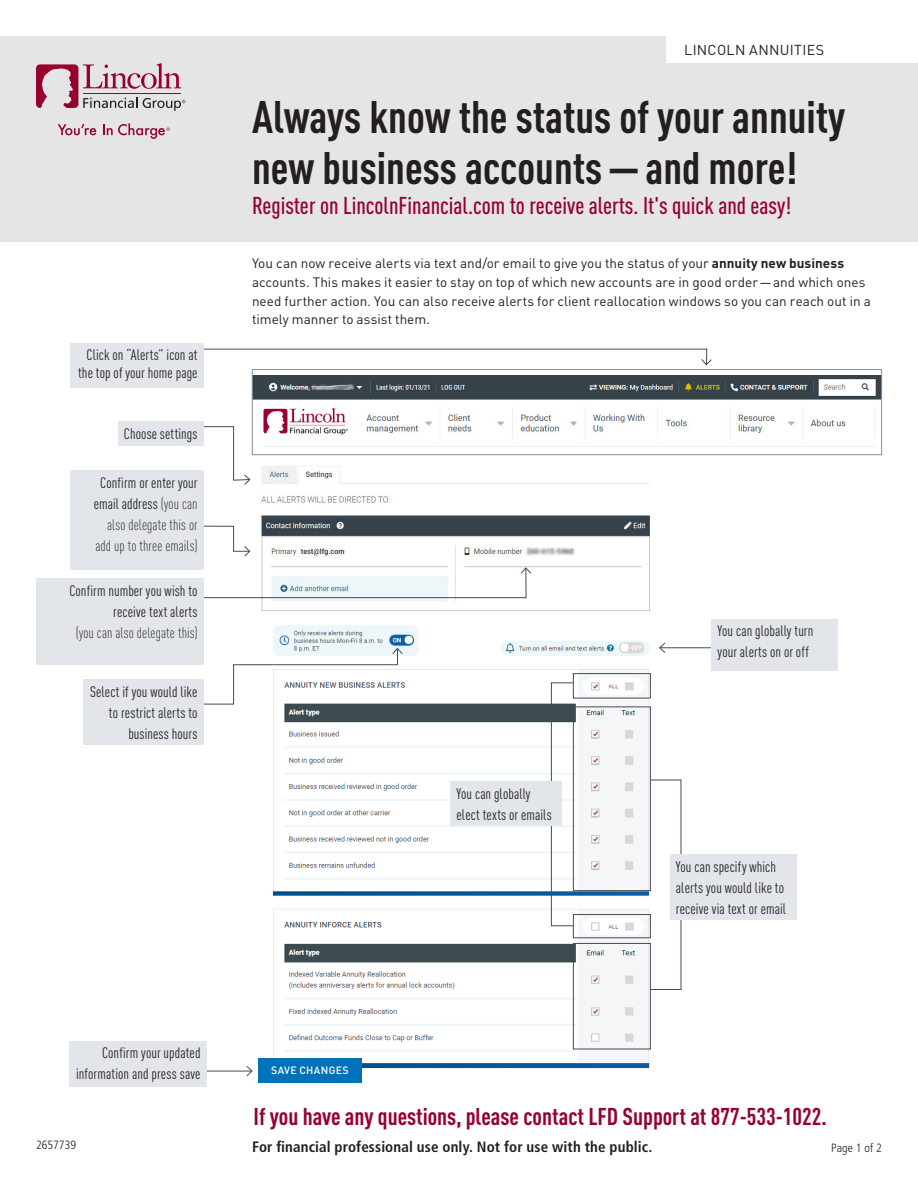
<style>
.page{position:relative;width:918px;height:1188px;background:#fff}
.page>*{position:absolute;margin:0;border:0;box-sizing:border-box;transform-origin:0 0}
.Title_DIN_PRO_Cond_B{font:700 condensed 45px/51px "DIN Pro";color:#231f20}
.Subtitle_DIN_PRO_Con{font:500 condensed 24px "DIN Pro";color:#98012d}
.CTA_head_DIN_PRO_Con{font:700 condensed 24px "DIN Pro";color:#98012d}
.t1{font:condensed 15px/21px "DIN Pro";letter-spacing:.01em;color:#231f20;text-align:right}
.t2{font:300 condensed 15px/21px "DIN Pro";letter-spacing:.005em;color:#231f20;text-align:right}
.Disclosure_Frutiger{font:700 condensed 15px "Frutiger LT Std";letter-spacing:.01em;color:#231f20}
.t3{font:14.25px "DIN Pro";letter-spacing:.025em;color:#231f20}
.Body_Main{font:13.5px/18.8px "DIN Pro";color:#231f20}
.Codes_Frutiger_Lt_Co{font:300 condensed 12px "Frutiger LT Std";letter-spacing:.005em;color:#231f20}
.Body_Main-2{font:500 10.5px "DIN Pro";letter-spacing:.035em;color:#fff}
.s1{font-weight:400}
.s2{font-weight:300}
.s3{font-weight:700}
</style>
<div class="page">
<div style="left:0;top:36px;width:918px;height:206px;background:#e5e5e7"></div>
<div style="left:666px;top:36px;width:252px;height:27px;background:#fff"></div>
<img style="left:272px;top:625px;width:399px;height:444px">
<img style="left:251px;top:466px;width:399px;height:145px">
<svg style="left:204px;top:647px;width:199px;height:58px"></svg>
<img style="left:254px;top:375px;width:626px;height:72px">
<div style="left:252px;top:369px;width:630px;height:86px;border:1px solid #84919e"></div>
<div style="left:83px;top:679px;width:121px;height:66px;background:#e2e5ea"></div>
<hr style="left:660px;top:647px;width:128px;height:1px;background:#464b54">
<svg style="left:659px;top:642px;width:7px;height:12px"></svg>
<svg style="left:204px;top:567px;width:328px;height:31px"></svg>
<svg style="left:204px;top:348px;width:508px;height:18px"></svg>
<svg style="left:204px;top:525px;width:47px;height:32px"></svg>
<svg style="left:204px;top:426px;width:47px;height:59px"></svg>
<div style="left:118px;top:421px;width:86px;height:25px;background:#e2e5ea"></div>
<div style="left:70px;top:343px;width:134px;height:45px;background:#e2e5ea"></div>
<div style="left:712px;top:619px;width:126px;height:51px;background:#e2e5ea"></div>
<div style="left:573px;top:673px;width:78px;height:25px;border:1px solid #464b54"></div>
<div style="left:573px;top:914px;width:78px;height:24px;border:1px solid #464b54"></div>
<div style="left:70px;top:470px;width:134px;height:100px;background:#e2e5ea"></div>
<div style="left:573px;top:706px;width:78px;height:185px;border:1px solid #464b54"></div>
<div style="left:551px;top:682px;width:22px;height:244px;border:1px solid #464b54"></div>
<div style="left:451px;top:781px;width:111px;height:45px;background:#e2e5ea"></div>
<div style="left:573px;top:943px;width:78px;height:106px;border:1px solid #464b54"></div>
<div style="left:650px;top:780px;width:31px;height:210px;border:1px solid #464b54"></div>
<div style="left:670px;top:855px;width:126px;height:65px;background:#e2e5ea"></div>
<div style="left:258px;top:1058px;width:104px;height:25px;background:#0072bc"></div>
<hr style="left:192px;top:1071px;width:60px;height:1px;background:#464b54">
<svg style="left:246px;top:1066px;width:7px;height:11px"></svg>
<div style="left:69px;top:1041px;width:138px;height:45px;background:#e2e5ea"></div>
<div style="left:36px;top:578px;width:168px;height:87px;background:#e2e5ea"></div>
<svg style="left:58px;top:124px;width:38px;height:11px"></svg>
<svg style="left:36px;top:63px;width:149px;height:48px"></svg>
<svg style="left:103px;top:123px;width:67px;height:16px"></svg>
<p class="t1" style="left:78px;top:345px;width:121px;line-height:18px;text-align:center">Click on “Alerts” icon at the top of your home page</p>
<p class="t1" style="left:124px;top:422px;width:75px">Choose settings</p>
<p class="t2" style="left:94px;top:471px;width:105px"><span class="s1">Confirm or enter your email address</span> (you can also delegate this or add up to three emails)</p>
<p class="t1" style="left:69px;top:579px;width:130px">Confirm number you wish to receive text alerts<br><span class="s2">(you can also delegate this)</span></p>
<p class="t1" style="left:90px;top:680px;width:109px">Select if you would like to restrict alerts to business hours</p>
<p class="t3" style="left:684px;top:39px;width:142px">LINCOLN ANNUITIES</p>
<p class="Title_DIN_PRO_Cond_B" style="left:252px;top:88px;width:595px">Always know the status of your annuity new business accounts—and more!</p>
<p class="Subtitle_DIN_PRO_Con" style="left:252px;top:188px;width:541px">Register on LincolnFinancial.com to receive alerts. It's quick and easy!</p>
<p class="Body_Main" style="left:252px;top:253px;width:620px">You can now receive alerts via text and/or email to give you the status of your <span class="s3">annuity new business </span>accounts. This makes it easier to stay on top of which new accounts are in good order—and which ones need further action. You can also receive alerts for client reallocation windows so you can reach out in a timely manner to assist them.</p>
<p class="t1" style="left:457px;top:782px;width:97px;text-align:left">You can globally elect texts or emails</p>
<p class="t1" style="left:718px;top:620px;width:97px;text-align:left">You can globally turn your alerts on or off</p>
<p class="t1" style="left:676px;top:855px;width:111px;text-align:left">You can specify which alerts you would like to receive via text or email</p>
<p class="t1" style="left:76px;top:1041px;width:126px">Confirm your updated information and press save</p>
<p class="Codes_Frutiger_Lt_Co" style="left:36px;top:1138px;width:42px">2657739</p>
<p class="Body_Main-2" style="left:271px;top:1062px;width:79px">SAVE CHANGES</p>
<p class="CTA_head_DIN_PRO_Con" style="left:254px;top:1099px;width:575px">If you have any questions, please contact LFD Support at 877-533-1022.</p>
<p class="Disclosure_Frutiger" style="left:252px;top:1138px;width:402px">For financial professional use only. Not for use with the public.</p>
<p class="Codes_Frutiger_Lt_Co" style="left:831px;top:1141px;width:52px">Page 1 of 2</p>
</div>
